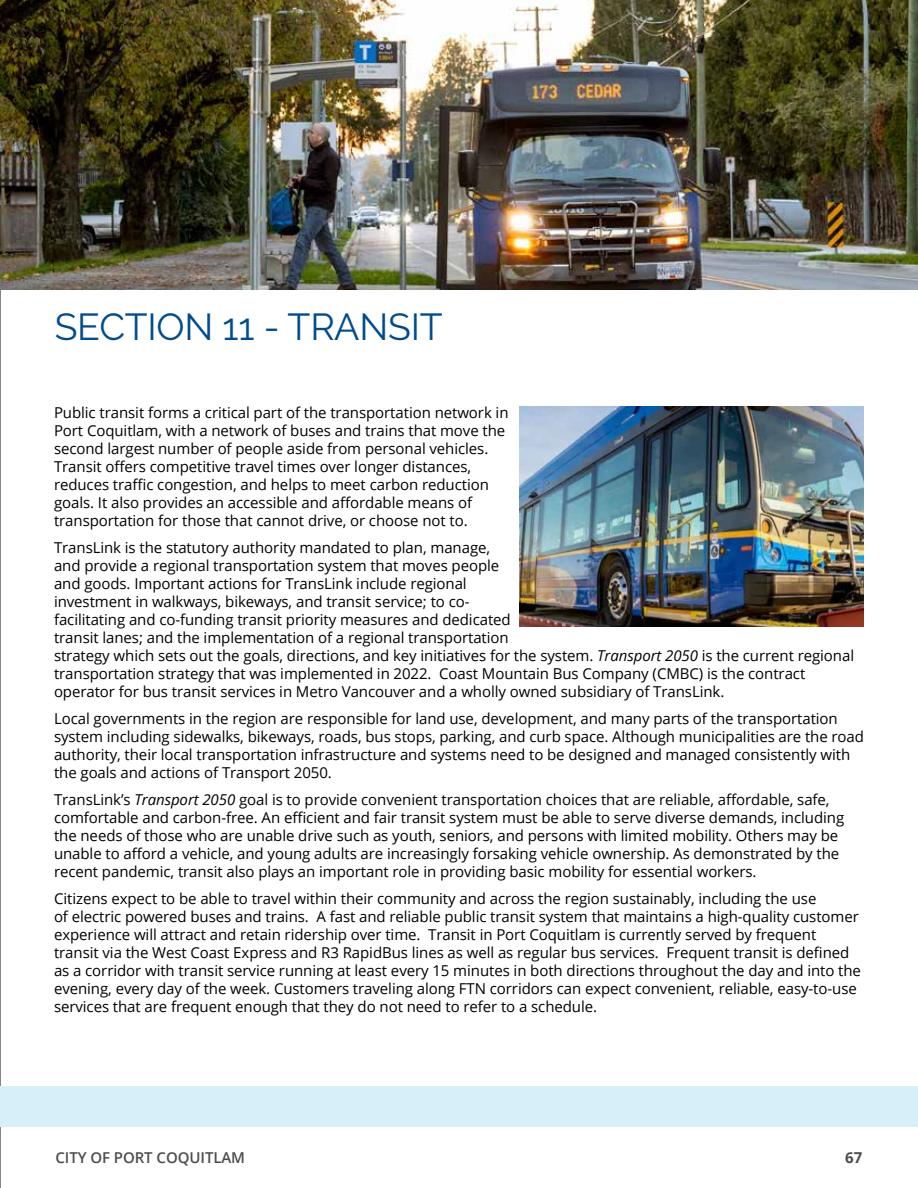
<style>
.page{position:relative;width:918px;height:1188px;background:#fff}
.page>*{position:absolute;margin:0;border:0;box-sizing:border-box;transform-origin:0 0}
.t1{font:37.5px "Raleway";letter-spacing:-.005em;color:#004b8d}
.t2{font:15px/18px "Open Sans";letter-spacing:-.005em;color:#000}
.t3{font:600 15px "Open Sans";letter-spacing:-.005em;color:#4d4d4f}
.t4{font:700 15px "Open Sans";color:#4d4d4f}
.s1{font-style:italic}
</style>
<div class="page">
<hr style="left:0;top:0;width:1px;height:1188px;background:#4d4d4f">
<div style="left:0;top:1086px;width:918px;height:40px;background:#d7eff9"></div>
<img style="left:1px;top:0;width:917px;height:289px">
<img style="left:519px;top:406px;width:345px;height:221px">
<h1 class="t1" style="left:55px;top:305px;width:389px">SECTION 11 - TRANSIT</h1>
<p class="t2" style="left:54px;top:403px;width:456px">Public transit forms a critical part of the transportation network in Port Coquitlam, with a network of buses and trains that move the second largest number of people aside from personal vehicles.<br>Transit offers competitive travel times over longer distances, reduces traffic congestion, and helps to meet carbon reduction goals. It also provides an accessible and affordable means of transportation for those that cannot drive, or choose not to.</p>
<p class="t2" style="left:54px;top:538px;width:802px">TransLink is the statutory authority mandated to plan, manage,<br>and provide a regional transportation system that moves people<br>and goods. Important actions for TransLink include regional<br>investment in walkways, bikeways, and transit service; to co-<br>facilitating and co-funding transit priority measures and dedicated<br>transit lanes; and the implementation of a regional transportation<br>strategy which sets out the goals, directions, and key initiatives for the system. <span class="s1">Transport 2050</span> is the current regional transportation strategy that was implemented in 2022. Coast Mountain Bus Company (CMBC) is the contract operator for bus transit services in Metro Vancouver and a wholly owned subsidiary of TransLink.</p>
<p class="t2" style="left:54px;top:709px;width:812px">Local governments in the region are responsible for land use, development, and many parts of the transportation system including sidewalks, bikeways, roads, bus stops, parking, and curb space. Although municipalities are the road authority, their local transportation infrastructure and systems need to be designed and managed consistently with the goals and actions of Transport 2050.</p>
<p class="t2" style="left:54px;top:790px;width:792px">TransLink’s <span class="s1">Transport 2050</span> goal is to provide convenient transportation choices that are reliable, affordable, safe, comfortable and carbon-free. An efficient and fair transit system must be able to serve diverse demands, including the needs of those who are unable drive such as youth, seniors, and persons with limited mobility. Others may be unable to afford a vehicle, and young adults are increasingly forsaking vehicle ownership. As demonstrated by the recent pandemic, transit also plays an important role in providing basic mobility for essential workers.</p>
<p class="t2" style="left:54px;top:889px;width:809px">Citizens expect to be able to travel within their community and across the region sustainably, including the use<br>of electric powered buses and trains. A fast and reliable public transit system that maintains a high-quality customer experience will attract and retain ridership over time. Transit in Port Coquitlam is currently served by frequent transit via the West Coast Express and R3 RapidBus lines as well as regular bus services. Frequent transit is defined as a corridor with transit service running at least every 15 minutes in both directions throughout the day and into the evening, every day of the week. Customers traveling along FTN corridors can expect convenient, reliable, easy-to-use services that are frequent enough that they do not need to refer to a schedule.</p>
<p class="t3" style="left:56px;top:1148px;width:191px">CITY OF PORT COQUITLAM</p>
<p class="t4" style="left:845px;top:1147px;width:19px">67</p>
</div>
